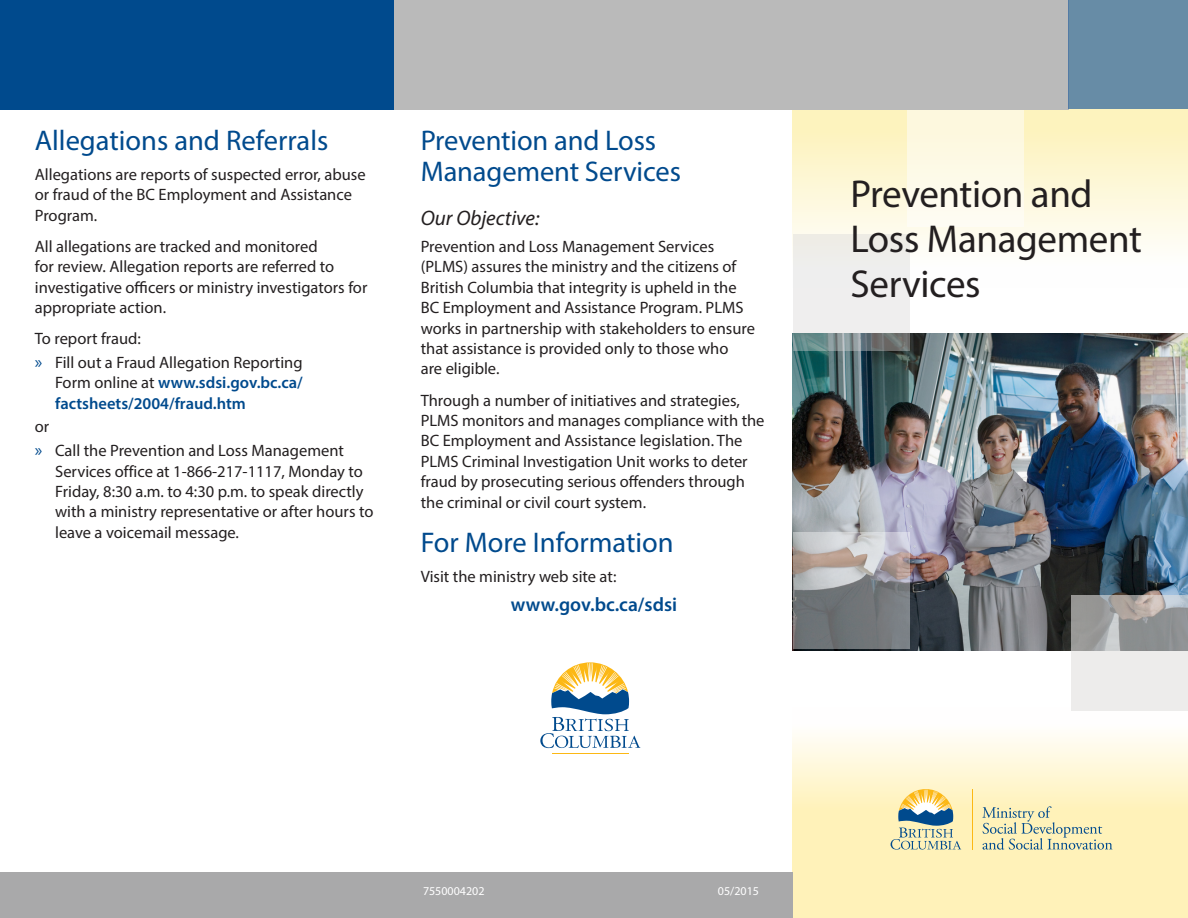
<style>
.page{position:relative;width:1188px;height:918px;background:#fff}
.page>*{position:absolute;margin:0;border:0;box-sizing:border-box;transform-origin:0 0}
.t1{font:39px/45px "Myriad Pro";letter-spacing:-.01em;color:#231f20}
.H2_i{font:28.5px/31.5px "Myriad Pro";letter-spacing:-.005em;color:#004a8d}
.H3i{font:italic 21px "Myriad Pro";color:#231f20}
.web_address{font:600 19.5px "Myriad Pro";color:#004a8d}
.body_txt_nsb{font:16.5px/20.4px "Myriad Pro";color:#231f20}
.pub{font:12px "Myriad Pro";color:#fff}
.s1{font-size:18px;color:#004a8d}
.s2{font-weight:600;color:#004a8d}
</style>
<div class="page">
<img style="left:793px;top:334px;width:395px;height:316px">
<svg style="left:793px;top:109px;width:395px;height:138px"></svg>
<svg style="left:793px;top:736px;width:395px;height:182px;fill:#fff2b9"></svg>
<div style="left:0;top:873px;width:793px;height:45px;background:#a9a9aa"></div>
<div style="left:393px;top:0;width:676px;height:109px;background:#bababa"></div>
<div style="left:907px;top:110px;width:117px;height:117px;background:#fdfae6"></div>
<svg style="left:1071px;top:595px;width:117px;height:116px;fill:#edeceb"></svg>
<svg style="left:793px;top:234px;width:117px;height:117px;fill:#eee"></svg>
<svg style="left:982px;top:806px;width:130px;height:44px"></svg>
<svg style="left:891px;top:789px;width:70px;height:61px"></svg>
<hr style="left:972px;top:789px;width:1px;height:60px;background:#fcb814">
<div style="left:0;top:0;width:393px;height:109px;background:#004a8d"></div>
<div style="left:1069px;top:0;width:119px;height:109px;background:#678ca6"></div>
<svg style="left:793px;top:532px;width:117px;height:117px"></svg>
<hr style="left:552px;top:753px;width:77px;height:1px;background:#fcb814">
<svg style="left:540px;top:662px;width:100px;height:86px"></svg>
<p class="H2_i" style="left:35px;top:124px;width:295px">Allegations and Referrals</p>
<p class="body_txt_nsb" style="left:35px;top:164px;width:332px">Allegations are reports of suspected error, abuse or fraud of the BC Employment and Assistance<br>Program.</p>
<p class="body_txt_nsb" style="left:35px;top:236px;width:334px">All allegations are tracked and monitored<br>for review. Allegation reports are referred to investigative officers or ministry investigators for appropriate action.</p>
<p class="body_txt_nsb" style="left:35px;top:328px;width:108px">To report fraud:</p>
<p class="body_txt_nsb" style="left:55px;top:352px;width:249px;text-align:justify;text-indent:-20px"><span class="s1">»</span> Fill out a Fraud Allegation Reporting Form online at <span class="s2">www.sdsi.gov.bc.ca/ factsheets/2004/fraud.htm</span></p>
<p class="body_txt_nsb" style="left:35px;top:417px;width:16px">or</p>
<p class="body_txt_nsb" style="left:55px;top:440px;width:320px;text-indent:-20px"><span class="s1">»</span> Call the Prevention and Loss Management Services office at 1-866-217-1117, Monday to Friday, 8:30 a.m. to 4:30 p.m. to speak directly with a ministry representative or after hours to leave a voicemail message.</p>
<p class="H2_i" style="left:421px;top:124px;width:262px">Prevention and Loss<br>Management Services</p>
<p class="H3i" style="left:421px;top:205px;width:120px">Our Objective:</p>
<p class="body_txt_nsb" style="left:421px;top:236px;width:336px">Prevention and Loss Management Services (PLMS) assures the ministry and the citizens of British Columbia that integrity is upheld in the BC Employment and Assistance Program. PLMS works in partnership with stakeholders to ensure that assistance is provided only to those who<br>are eligible.</p>
<p class="body_txt_nsb" style="left:421px;top:390px;width:345px">Through a number of initiatives and strategies, PLMS monitors and manages compliance with the BC Employment and Assistance legislation. The PLMS Criminal Investigation Unit works to deter fraud by prosecuting serious offenders through the criminal or civil court system.</p>
<p class="H2_i" style="left:421px;top:526px;width:254px">For More Information</p>
<p class="body_txt_nsb" style="left:421px;top:566px;width:197px">Visit the ministry web site at:</p>
<p class="web_address" style="left:511px;top:592px;width:168px">www.gov.bc.ca/sdsi</p>
<h1 class="t1" style="left:850px;top:171px;width:293px">Prevention and<br>Loss Management<br>Services</h1>
<p class="pub" style="left:423px;top:883px;width:63px">7550004202</p>
<p class="pub" style="left:718px;top:883px;width:43px">05/2015</p>
</div>
